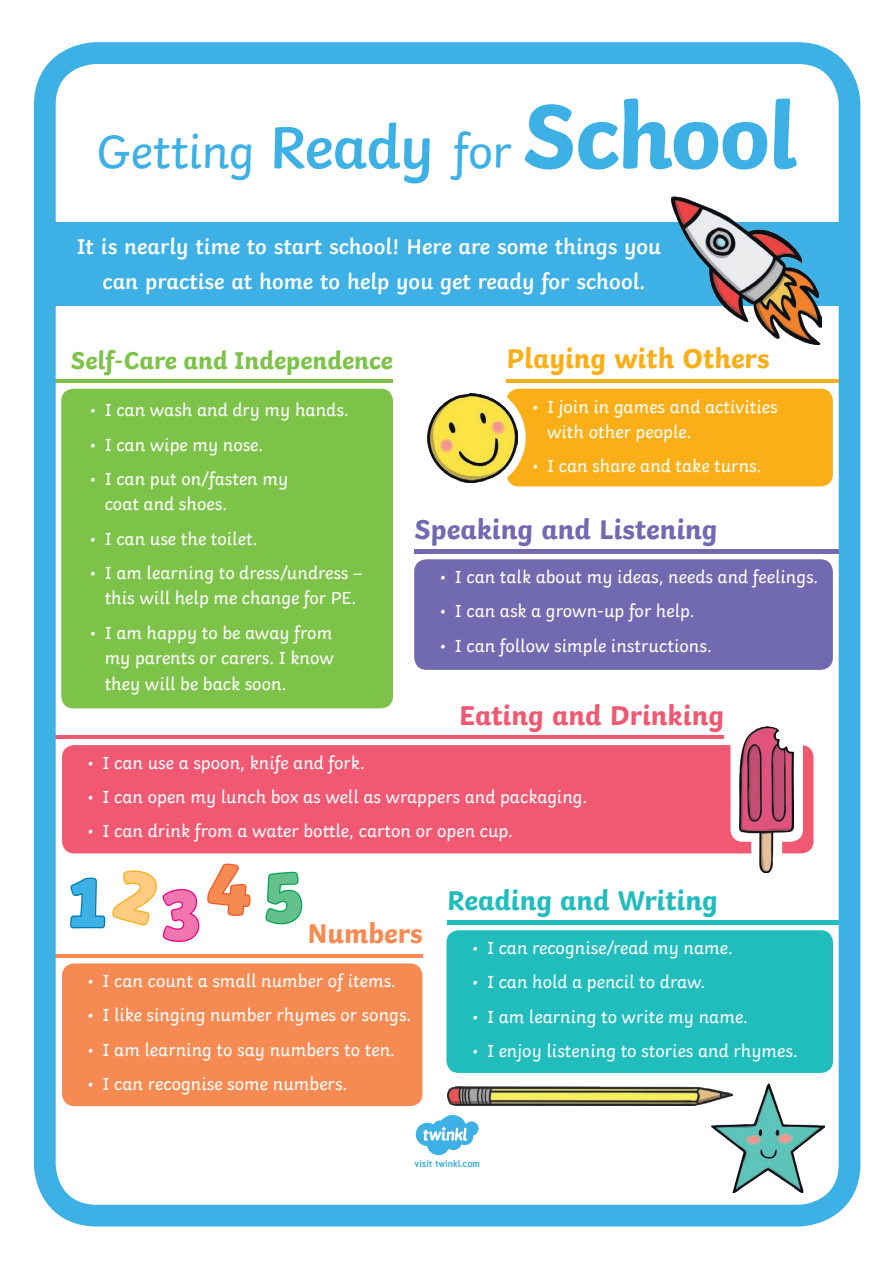
<style>
.page{position:relative;width:893px;height:1263px;background:#fff}
.page>*{position:absolute;margin:0;border:0;box-sizing:border-box;transform-origin:0 0}
.t1{font:800 73.05px "Twinkl";color:#3db1e5}
.t2{font:49.05px "Twinkl";letter-spacing:-.015em;color:#3db1e5}
.t3{font:700 28.65px "Twinkl";color:#726ab0}
.t4{font:700 28.65px "Twinkl";color:#f05971}
.t5{font:700 28.65px "Twinkl";color:#21bdbd}
.t6{font:700 28.65px "Twinkl";color:#faaf18}
.t7{font:700 28.65px "Twinkl";color:#f68a53}
.t8{font:700 25.5px "Twinkl";color:#7dc34a}
.t9{font:600 22.5px/34.7px "Twinkl";color:#fff;text-align:center}
.t10{font:18.45px/25.5px "Twinkl";color:#fff}
.t11{font:700 9.6px "Tuffy";color:#3db1e5}
.s1{font-weight:600;font-size:62.25px}
.s2{font-weight:700;font-size:94.95px}
</style>
<div class="page">
<div style="left:62px;top:745px;width:751px;height:108px;background:#f05971;border-radius:12px"></div>
<div style="left:730px;top:733px;width:73px;height:109px;background:#fff;border-radius:12px"></div>
<div style="left:507px;top:389px;width:326px;height:97px;background:#faaf18;border-radius:12px"></div>
<div style="left:421px;top:385px;width:105px;height:105px;background:#fff;border-radius:50%"></div>
<div style="left:52px;top:222px;width:787px;height:84px;background:#3db1e5"></div>
<div style="left:61px;top:389px;width:332px;height:319px;background:#7dc34a;border-radius:12px"></div>
<div style="left:414px;top:559px;width:419px;height:111px;background:#726ab0;border-radius:12px"></div>
<div style="left:446px;top:930px;width:387px;height:143px;background:#21bdbd;border-radius:12px"></div>
<div style="left:62px;top:963px;width:360px;height:143px;background:#f68a53;border-radius:12px"></div>
<hr style="left:47px;top:736px;width:677px;height:3px;background:#f05971">
<hr style="left:47px;top:954px;width:375px;height:3px;background:#f68a53">
<hr style="left:47px;top:379px;width:346px;height:3px;background:#7dc34a">
<hr style="left:415px;top:549px;width:435px;height:4px;background:#726ab0">
<hr style="left:447px;top:920px;width:402px;height:4px;background:#21bdbd">
<hr style="left:507px;top:379px;width:337px;height:3px;background:#faaf18">
<img style="left:671px;top:196px;width:150px;height:148px">
<img style="left:712px;top:1084px;width:112px;height:108px">
<img style="left:428px;top:393px;width:89px;height:89px">
<img style="left:739px;top:727px;width:55px;height:145px">
<img style="left:447px;top:1086px;width:285px;height:19px">
<div style="left:34px;top:42px;width:826px;height:1184px;border:22px solid #3db1e5;border-radius:52px"></div>
<svg style="left:416px;top:1115px;width:63px;height:40px"></svg>
<svg style="left:68px;top:852px;width:184px;height:90px"></svg>
<svg style="left:264px;top:853px;width:40px;height:111px"></svg>
<p class="t2" style="left:97px;top:114px;width:702px">Getting <span class="s1">Ready</span> for <span class="s2">School</span></p>
<p class="t9" style="left:77px;top:227px;width:586px">It is nearly time to start school! Here are some things you can practise at home to help you get ready for school.</p>
<p class="t8" style="left:71px;top:339px;width:324px">Self-Care and Independence</p>
<p class="t10" style="left:90px;top:396px;width:261px">• I can wash and dry my hands.</p>
<p class="t10" style="left:90px;top:430px;width:175px">• I can wipe my nose.</p>
<p class="t10" style="left:105px;top:464px;width:185px;text-indent:-15px">• I can put on/fasten my coat and shoes.</p>
<p class="t10" style="left:90px;top:524px;width:169px">• I can use the toilet.</p>
<p class="t10" style="left:90px;top:558px;width:274px;text-align:center">• I am learning to dress/undress – this will help me change for PE.</p>
<p class="t10" style="left:105px;top:618px;width:231px;text-align:justify;text-indent:-15px">• I am happy to be away from my parents or carers. I know they will be back soon.</p>
<p class="t6" style="left:507px;top:335px;width:264px">Playing with Others</p>
<p class="t10" style="left:547px;top:392px;width:232px;text-indent:-15px">• I join in games and activities with other people.</p>
<p class="t10" style="left:532px;top:452px;width:231px">• I can share and take turns.</p>
<p class="t3" style="left:415px;top:505px;width:304px">Speaking and Listening</p>
<p class="t10" style="left:440px;top:562px;width:380px">• I can talk about my ideas, needs and feelings.</p>
<p class="t10" style="left:440px;top:597px;width:256px">• I can ask a grown-up for help.</p>
<p class="t10" style="left:440px;top:631px;width:273px">• I can follow simple instructions.</p>
<p class="t4" style="left:459px;top:692px;width:266px">Eating and Drinking</p>
<p class="t10" style="left:88px;top:748px;width:279px">• I can use a spoon, knife and fork.</p>
<p class="t10" style="left:88px;top:782px;width:501px">• I can open my lunch box as well as wrappers and packaging.</p>
<p class="t10" style="left:88px;top:817px;width:427px">• I can drink from a water bottle, carton or open cup.</p>
<p class="t1" style="left:64px;top:840px;width:45px">1</p>
<p class="t7" style="left:308px;top:910px;width:116px">Numbers</p>
<p class="t10" style="left:88px;top:967px;width:310px">• I can count a small number of items.</p>
<p class="t10" style="left:88px;top:1001px;width:325px">• I like singing number rhymes or songs.</p>
<p class="t10" style="left:88px;top:1035px;width:309px">• I am learning to say numbers to ten.</p>
<p class="t10" style="left:88px;top:1069px;width:261px">• I can recognise some numbers.</p>
<p class="t5" style="left:447px;top:876px;width:272px">Reading and Writing</p>
<p class="t10" style="left:472px;top:933px;width:262px">• I can recognise/read my name.</p>
<p class="t10" style="left:472px;top:968px;width:235px">• I can hold a pencil to draw.</p>
<p class="t10" style="left:472px;top:1002px;width:277px">• I am learning to write my name.</p>
<p class="t10" style="left:472px;top:1036px;width:327px">• I enjoy listening to stories and rhymes.</p>
<p class="t11" style="left:414px;top:1156px;width:67px">visit twinkl.com</p>
</div>
